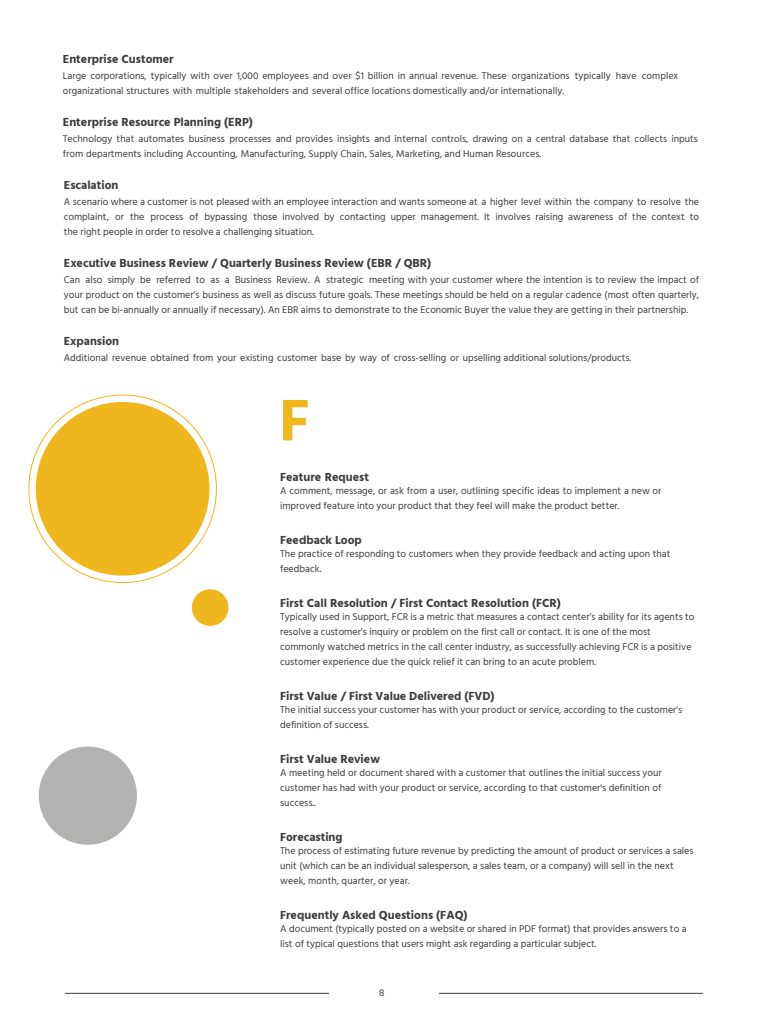
<style>
.page{position:relative;width:768px;height:1024px;background:#fff}
.page>*{position:absolute;margin:0;border:0;box-sizing:border-box;transform-origin:0 0}
.t1{font:700 60px "Hind Madurai";color:#f0b61e}
.t2{font:700 12px "Hind Madurai";color:#3c3c3c}
.t3{font:700 12px "Hind Madurai";color:#3c3c3c}
.t4{font:10px/15px "Hind Madurai";color:#3c3c3c}
.t5{font:10px/15px "Hind Madurai";color:#3c3c3b}
.t6{font:10px/15px "Hind Madurai";color:#3c3c3c;text-align:justify}
.s1{color:#3c3c3b}
</style>
<div class="page">
<hr style="left:439px;top:993px;width:264px;height:1px;background:#3c3c3c">
<hr style="left:65px;top:993px;width:264px;height:1px;background:#3c3c3c">
<div style="left:36px;top:402px;width:173px;height:174px;background:#f0b61e;border-radius:50%"></div>
<div style="left:192px;top:589px;width:36px;height:37px;background:#f0b61e;border-radius:50%"></div>
<div style="left:39px;top:747px;width:98px;height:98px;background:#b2b2b1;border-radius:50%"></div>
<p class="t2" style="left:63px;top:51px;width:112px">Enterprise Customer</p>
<p class="t5" style="left:63px;top:69px;width:617px">Large corporations, typically with over 1,000 employees and over $1 billion in annual revenue. These organizations typically have complex organizational structures with multiple stakeholders and several office locations domestically and/or internationally.</p>
<p class="t2" style="left:63px;top:114px;width:192px">Enterprise Resource Planning (ERP)</p>
<p class="t4" style="left:63px;top:132px;width:637px">Technology that a<span class="s1">utomates business processes and provides insights and internal controls, drawing on a central dat</span>abase that collects inputs from departments including Accounting, Manufacturing, Supply Chain, Sales, Marketing, and Human Resources.</p>
<p class="t2" style="left:64px;top:177px;width:56px">Escalation</p>
<p class="t4" style="left:64px;top:195px;width:637px;text-align:justify">A scenario where a customer is not pleased with an employee interaction and wants someone at a higher level within the company to resolve the complaint, or the process of bypassing those involved by contacting upper management. It involves raising awareness of the context to the right people in order to resolve a challenging situation.</p>
<p class="t3" style="left:64px;top:255px;width:369px">Executive Business Review / Quarterly Business Review (EBR / QBR)</p>
<p class="t4" style="left:64px;top:273px;width:637px;text-align:justify">Can also simply be referred to as a Business Review. A strategic meeting with your customer where the intention is to review the impact of your product on the customer’s business as well as discuss future goals. These meetings should be held on a regular cadence (most often quarterly, but can be bi-annually or annually if necessary). An EBR aims to demonstrate to the Economic Buyer the value they are getting in their partnership.</p>
<p class="t2" style="left:64px;top:333px;width:57px">Expansion</p>
<p class="t4" style="left:64px;top:351px;width:569px">Additional revenue obtained from your existing customer base by way of cross-selling or upselling additional solutions/products.</p>
<h1 class="t1" style="left:279px;top:381px;width:32px">F</h1>
<p class="t3" style="left:280px;top:470px;width:90px">Feature Request</p>
<p class="t4" style="left:280px;top:484px;width:383px">A comment, message, or ask from a user, outlining specific ideas to implement a new or improved feature into your product that they feel will make the product better.</p>
<p class="t3" style="left:280px;top:533px;width:83px">Feedback Loop</p>
<p class="t4" style="left:280px;top:547px;width:392px">The practice of responding to customers when they provide feedback and acting upon that feedback.</p>
<p class="t2" style="left:280px;top:596px;width:282px">First Call Resolution / First Contact Resolution (FCR)</p>
<p class="t4" style="left:280px;top:610px;width:416px">Typically used in Support, FCR is a metric that measures a contact center’s ability for its agents to resolve a customer’s inquiry or problem on the first call or contact. It is one of the most commonly watched metrics in the call center industry, as successfully achieving FCR is a positive customer experience due the quick relief it can bring to an acute problem.</p>
<p class="t3" style="left:280px;top:689px;width:216px">First Value / First Value Delivered (FVD)</p>
<p class="t4" style="left:280px;top:703px;width:404px">The initial success your customer has with your product or service, according to the customer's definition of success.</p>
<p class="t2" style="left:280px;top:752px;width:101px">First Value Review</p>
<p class="t6" style="left:280px;top:766px;width:383px">A meeting held or document shared with a customer that outlines the initial success your customer has had with your product or service, according to that customer's definition of success..</p>
<p class="t2" style="left:280px;top:830px;width:64px">Forecasting</p>
<p class="t4" style="left:280px;top:844px;width:415px">The process of estimating future revenue by predicting the amount of product or services a sales unit (which can be an individual salesperson, a sales team, or a company) will sell in the next week, month, quarter, or year.</p>
<p class="t2" style="left:280px;top:908px;width:189px">Frequently Asked Questions (FAQ)</p>
<p class="t4" style="left:280px;top:922px;width:408px">A document (typically posted on a website or shared in PDF format) that provides answers to a list of typical questions that users might ask regarding a particular subject.</p>
<p class="t5" style="left:379px;top:986px;width:7px">8</p>
</div>
